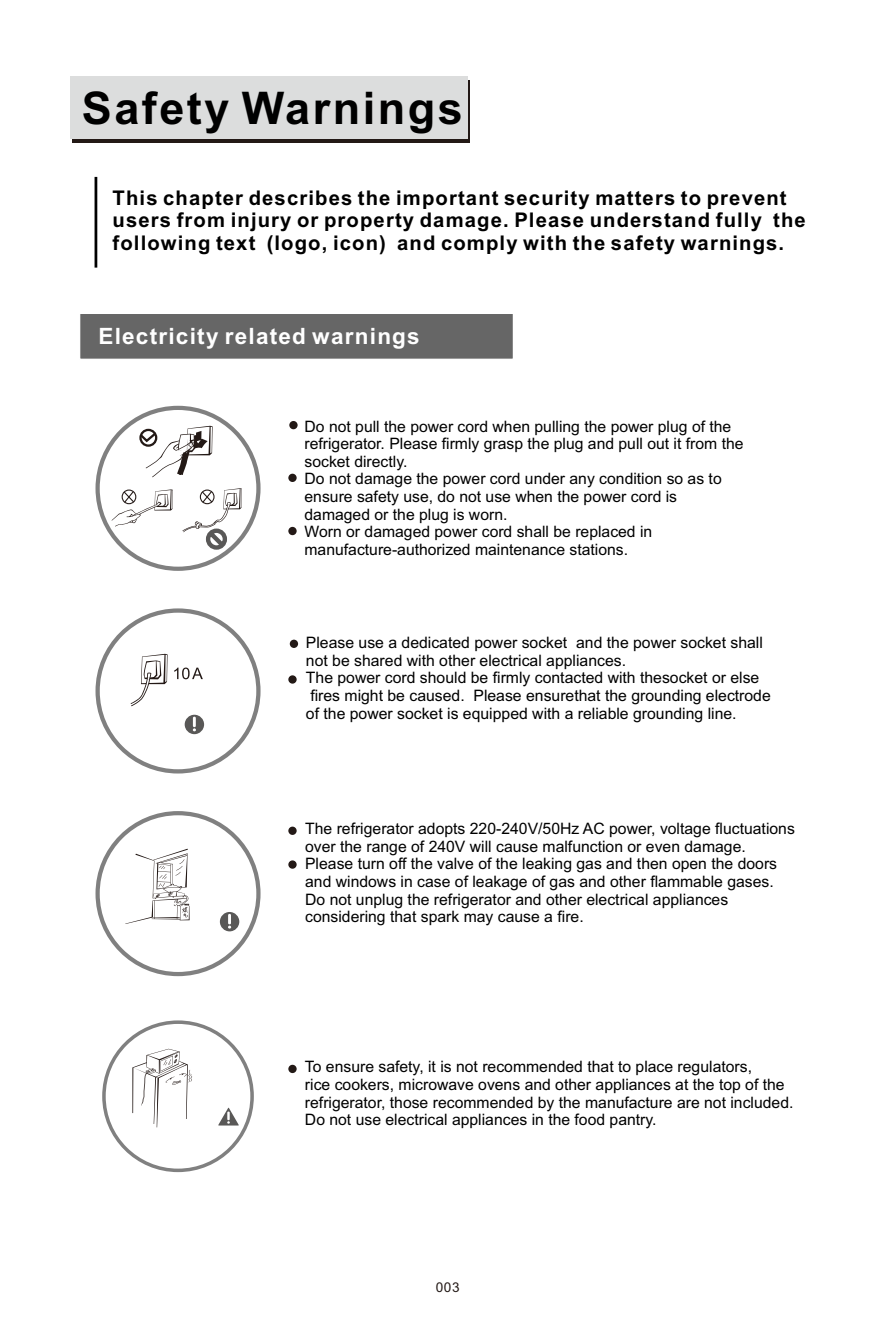
<style>
.page{position:relative;width:893px;height:1340px;background:#fff}
.page>*{position:absolute;margin:0;border:0;box-sizing:border-box;transform-origin:0 0}
.t1{font:700 45px "Arial";letter-spacing:.055em;color:#000}
.t2{font:700 22.5px "Arial";letter-spacing:.055em;color:#fff}
.t3{font:700 20.25px/22.7px "Arial";letter-spacing:.055em;color:#000}
.t4{font:15.75px/17.6px "Arial";color:#000}
.t5{font:13.5px "Arial Unicode MS";color:#231916}
</style>
<div class="page">
<div style="left:80px;top:314px;width:433px;height:45px;background:#666"></div>
<div style="left:290px;top:639px;width:8px;height:9px;background:#231916;border-radius:50%"></div>
<div style="left:288px;top:675px;width:9px;height:8px;background:#231916;border-radius:50%"></div>
<svg style="left:96px;top:608px;width:165px;height:165px"></svg>
<svg style="left:96px;top:406px;width:165px;height:165px"></svg>
<div style="left:289px;top:421px;width:9px;height:8px;background:#231916;border-radius:50%"></div>
<svg style="left:288px;top:473px;width:9px;height:9px"></svg>
<div style="left:288px;top:527px;width:9px;height:8px;background:#231916;border-radius:50%"></div>
<svg style="left:96px;top:811px;width:165px;height:165px"></svg>
<svg style="left:288px;top:826px;width:9px;height:9px"></svg>
<div style="left:288px;top:860px;width:9px;height:8px;background:#231916;border-radius:50%"></div>
<svg style="left:102px;top:1020px;width:152px;height:152px"></svg>
<svg style="left:288px;top:1064px;width:9px;height:9px"></svg>
<hr style="left:95px;top:177px;width:2px;height:90px;background:#000">
<div style="left:72px;top:80px;width:398px;height:62px;background:#231916"></div>
<div style="left:70px;top:77px;width:397px;height:62px;background:#dcdddd"></div>
<h1 class="t1" style="left:82px;top:91px;width:382px">Safety Warnings</h1>
<p class="t3" style="left:113px;top:188px;width:695px">This chapter describes the important security matters to prevent users from injury or property damage. Please understand fully the following text (logo, icon) and comply with the safety warnings.</p>
<h2 class="t2" style="left:98px;top:328px;width:323px">Electricity related warnings</h2>
<p class="t4" style="left:305px;top:419px;width:441px">Do not pull the power cord when pulling the power plug of the refrigerator. Please firmly grasp the plug and pull out it from the socket directly.<br>Do not damage the power cord under any condition so as to ensure safety use, do not use when the power cord is damaged or the plug is worn.<br>Worn or damaged power cord shall be replaced in manufacture-authorized maintenance stations.</p>
<p class="t4" style="left:306px;top:635px;width:466px">Please use a dedicated power socket and the power socket shall not be shared with other electrical appliances.<br>The power cord should be firmly contacted with thesocket or else fires might be caused. Please ensurethat the grounding electrode of the power socket is equipped with a reliable grounding line.</p>
<p class="t4" style="left:305px;top:821px;width:491px">The refrigerator adopts 220-240V/50Hz AC power, voltage fluctuations over the range of 240V will cause malfunction or even damage.<br>Please turn off the valve of the leaking gas and then open the doors and windows in case of leakage of gas and other flammable gases.<br>Do not unplug the refrigerator and other electrical appliances considering that spark may cause a fire.</p>
<p class="t4" style="left:305px;top:1059px;width:490px">To ensure safety, it is not recommended that to place regulators,<br>rice cookers, microwave ovens and other appliances at the top of the refrigerator, those recommended by the manufacture are not included.<br>Do not use electrical appliances in the food pantry.</p>
<p class="t5" style="left:436px;top:1282px;width:26px">003</p>
</div>
